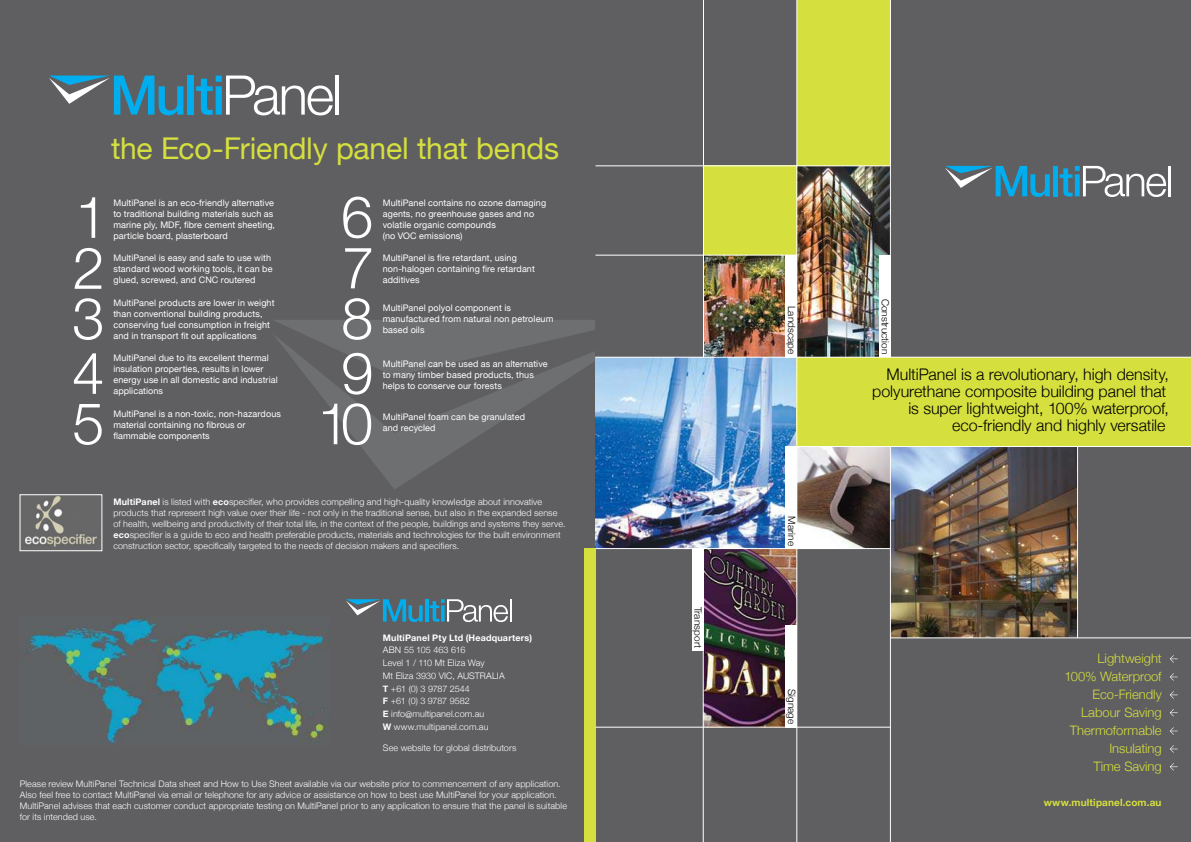
<style>
.page{position:relative;width:1191px;height:842px;background:#fff}
.page>*{position:absolute;margin:0;border:0;box-sizing:border-box;transform-origin:0 0}
.t1{font:30px "Helvetica Neue";letter-spacing:-.01em;color:#d5df3d}
.t2{font:300 16px/17px "Helvetica Neue";color:#000;text-align:right}
.t3{font:300 13px/18px "Helvetica Neue";color:#d5df3d;text-align:right}
.t4{font:300 10px "Helvetica Neue";letter-spacing:.01em;color:#000}
.t5{font:700 10px "Helvetica Neue";letter-spacing:.015em;color:#d5df3d}
.t6{font:300 9px/11px "Helvetica Neue";letter-spacing:.01em;color:#fff}
.t7{font:9px/11px "Helvetica Neue";letter-spacing:.01em;color:#fff}
.t8{font:700 9px "Helvetica Neue";letter-spacing:.02em;color:#fff}
.s1{font-weight:700}
</style>
<div class="page">
<div style="left:0;top:0;width:595px;height:842px;background:#5f5f61"></div>
<div style="left:595px;top:0;width:596px;height:842px;background:#5f5f61"></div>
<img style="left:891px;top:447px;width:186px;height:191px">
<svg style="left:1170px;top:655px;width:7px;height:7px"></svg>
<img style="left:797px;top:167px;width:93px;height:190px">
<img style="left:704px;top:256px;width:81px;height:101px">
<img style="left:704px;top:549px;width:92px;height:178px">
<img style="left:797px;top:447px;width:93px;height:101px">
<img style="left:639px;top:358px;width:157px;height:190px">
<hr style="left:1053px;top:166px;width:4px;height:30px;background:#00adee">
<svg style="left:1059px;top:166px;width:107px;height:31px"></svg>
<hr style="left:1168px;top:166px;width:3px;height:30px;background:#fff">
<svg style="left:945px;top:166px;width:104px;height:31px"></svg>
<div style="left:785px;top:255px;width:12px;height:102px;background:#fff"></div>
<div style="left:785px;top:446px;width:12px;height:103px;background:#fff"></div>
<div style="left:879px;top:255px;width:11px;height:102px;background:#fff"></div>
<div style="left:785px;top:625px;width:12px;height:102px;background:#fff"></div>
<hr style="left:595px;top:548px;width:295px;height:1px;background:#fff">
<hr style="left:703px;top:548px;width:1px;height:294px;background:#fff">
<div style="left:703px;top:166px;width:94px;height:89px;background:#d5df3d"></div>
<div style="left:797px;top:0;width:93px;height:166px;background:#d5df3d"></div>
<hr style="left:890px;top:638px;width:301px;height:1px;background:#fff">
<hr style="left:595px;top:255px;width:202px;height:1px;background:#fff">
<hr style="left:595px;top:166px;width:295px;height:1px;background:#fff">
<svg style="left:1170px;top:673px;width:7px;height:7px"></svg>
<svg style="left:1170px;top:691px;width:7px;height:7px"></svg>
<svg style="left:1169px;top:709px;width:8px;height:7px"></svg>
<svg style="left:1170px;top:727px;width:7px;height:8px"></svg>
<svg style="left:1170px;top:745px;width:7px;height:7px"></svg>
<svg style="left:1170px;top:763px;width:7px;height:7px"></svg>
<div style="left:692px;top:549px;width:11px;height:102px;background:#fff"></div>
<hr style="left:703px;top:0;width:1px;height:357px;background:#fff">
<hr style="left:890px;top:0;width:1px;height:842px;background:#fff">
<div style="left:797px;top:357px;width:394px;height:89px;background:#d5df3d"></div>
<hr style="left:796px;top:0;width:1px;height:842px;background:#fff">
<hr style="left:1077px;top:446px;width:1px;height:192px;background:#fff">
<hr style="left:797px;top:446px;width:394px;height:1px;background:#fff">
<hr style="left:595px;top:357px;width:596px;height:1px;background:#fff">
<hr style="left:595px;top:727px;width:295px;height:1px;background:#fff">
<div style="left:188px;top:76px;width:6px;height:39px;background:#00adee"></div>
<svg style="left:49px;top:76px;width:134px;height:39px"></svg>
<img style="left:24px;top:497px;width:75px;height:52px">
<div style="left:20px;top:495px;width:82px;height:56px;border:1px solid #fff"></div>
<img style="left:26px;top:616px;width:170px;height:127px">
<svg style="left:81px;top:197px;width:14px;height:41px"></svg>
<svg style="left:75px;top:248px;width:26px;height:41px"></svg>
<svg style="left:74px;top:298px;width:28px;height:42px"></svg>
<svg style="left:74px;top:353px;width:28px;height:41px"></svg>
<svg style="left:74px;top:404px;width:28px;height:41px"></svg>
<svg style="left:196px;top:75px;width:443px;height:767px"></svg>
<h1 class="t1" style="left:111px;top:137px;width:449px">the Eco-Friendly panel that bends</h1>
<p class="t7" style="left:113px;top:198px;width:163px">MultiPanel is an eco-friendly alternative to traditional building materials such as marine ply, MDF, fibre cement sheeting, particle board, plasterboard</p>
<p class="t7" style="left:113px;top:254px;width:161px">MultiPanel is easy and safe to use with standard wood working tools, it can be glued, screwed, and CNC routered</p>
<p class="t7" style="left:113px;top:298px;width:163px">MultiPanel products are lower in weight than conventional building products, conserving fuel consumption in freight and in transport fit out applications</p>
<p class="t7" style="left:113px;top:353px;width:166px">MultiPanel due to its excellent thermal insulation properties, results in lower energy use in all domestic and industrial applications</p>
<p class="t7" style="left:113px;top:409px;width:169px">MultiPanel is a non-toxic, non-hazardous material containing no fibrous or flammable components</p>
<p class="t7" style="left:383px;top:198px;width:165px">MultiPanel contains no ozone damaging agents, no greenhouse gases and no volatile organic compounds<br>(no VOC emissions)</p>
<p class="t7" style="left:383px;top:252px;width:154px">MultiPanel is fire retardant, using non-halogen containing fire retardant additives</p>
<p class="t7" style="left:383px;top:303px;width:172px">MultiPanel polyol component is manufactured from natural non petroleum based oils</p>
<p class="t7" style="left:383px;top:359px;width:166px">MultiPanel can be used as an alternative to many timber based products, thus helps to conserve our forests</p>
<p class="t7" style="left:383px;top:412px;width:144px">MultiPanel foam can be granulated and recycled</p>
<p class="t6" style="left:113px;top:497px;width:453px"><span class="s1">MultiPanel</span> is listed with <span class="s1">eco</span>specifier, who provides compelling and high-quality knowledge about innovative products that represent high value over their life - not only in the traditional sense, but also in the expanded sense of health, wellbeing and productivity of their total life, in the context of the people, buildings and systems they serve. <span class="s1">eco</span>specifier is a guide to eco and health preferable products, materials and technologies for the built environment construction sector, specifically targeted to the needs of decision makers and specifiers.</p>
<p class="t8" style="left:383px;top:634px;width:151px">MultiPanel Pty Ltd (Headquarters)</p>
<p class="t6" style="left:383px;top:644px;width:123px;line-height:12.8px">ABN 55 105 463 616<br>Level 1 / 110 Mt Eliza Way<br>Mt Eliza 3930 VIC, AUSTRALIA<br><span class="s1">T</span> +61 (0) 3 9787 2544<br><span class="s1">F</span> +61 (0) 3 9787 9582<br><span class="s1">E</span> info@multipanel.com.au<br><span class="s1">W</span> www.multipanel.com.au</p>
<p class="t6" style="left:383px;top:743px;width:135px">See website for global distributors</p>
<p class="t6" style="left:20px;top:779px;width:548px">Please review MultiPanel Technical Data sheet and How to Use Sheet available via our website prior to commencement of any application.<br>Also feel free to contact MultiPanel via email or telephone for any advice or assistance on how to best use MultiPanel for your application.<br>MultiPanel advises that each customer conduct appropriate testing on MultiPanel prior to any application to ensure that the panel is suitable for its intended use.</p>
<p class="t4" style="left:702px;top:606px;width:43px;rotate:90deg">Transport</p>
<p class="t4" style="left:795px;top:306px;width:50px;rotate:90deg">Landscape</p>
<p class="t4" style="left:795px;top:516px;width:31px;rotate:90deg">Marine</p>
<p class="t4" style="left:795px;top:689px;width:37px;rotate:90deg">Signage</p>
<p class="t4" style="left:889px;top:298px;width:57px;rotate:90deg">Construction</p>
<h2 class="t2" style="left:872px;top:367px;width:298px">MultiPanel is a revolutionary, high density, polyurethane composite building panel that is super lightweight, 100% waterproof, eco-friendly and highly versatile</h2>
<h3 class="t3" style="left:1064px;top:651px;width:99px">Lightweight<br>100% Waterproof<br>Eco-Friendly<br>Labour Saving<br>Thermoformable<br>Insulating<br>Time Saving</h3>
<p class="t5" style="left:1043px;top:799px;width:119px">www.multipanel.com.au</p>
</div>
